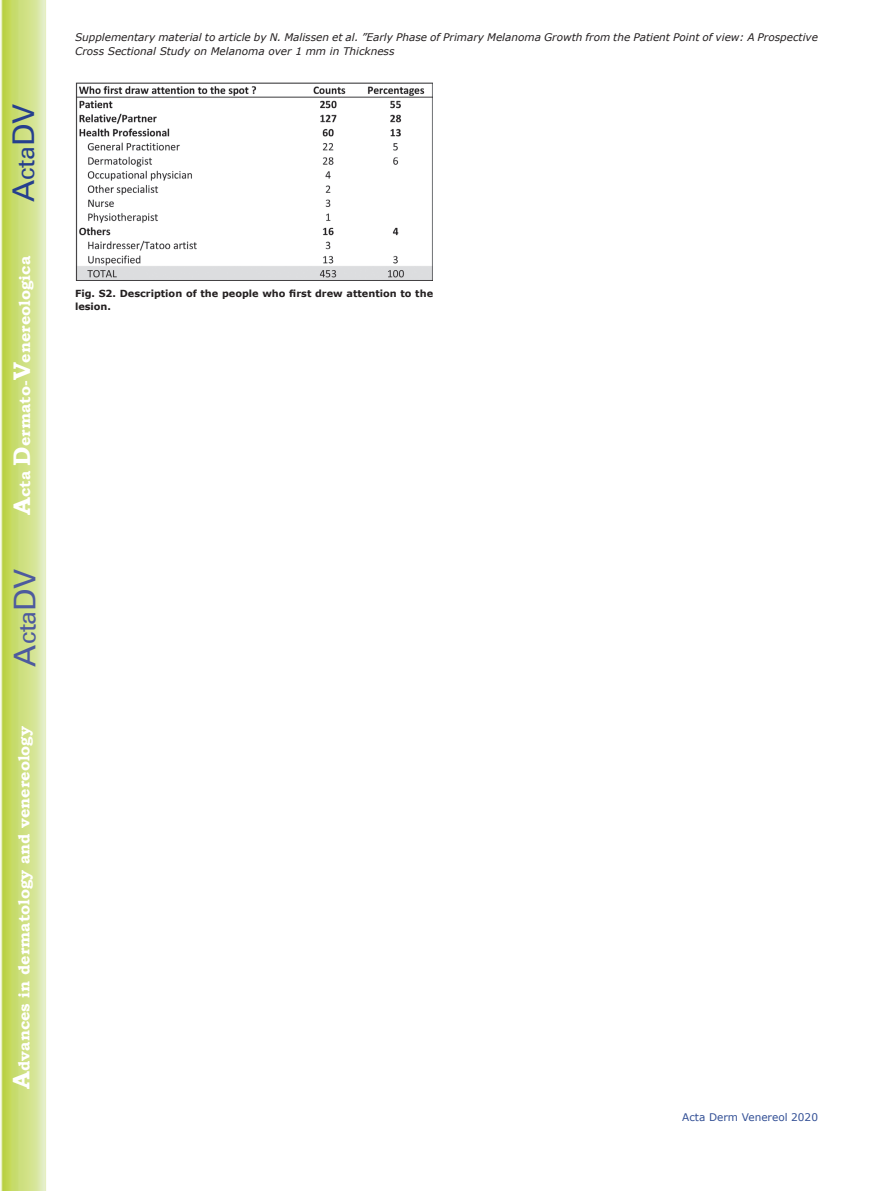
<style>
.page{position:relative;width:893px;height:1191px;background:#fff}
.page>*{position:absolute;margin:0;border:0;box-sizing:border-box;transform-origin:0 0}
.t1{font:30px "Univers";color:#4d5a9e}
.t2{font:30px "Univers";color:#253f8e}
.t3{font:700 15.75px "Bookman Old Style";color:#fff}
.t4{font:italic 10.5px/13.5px "Verdana";color:#231f20}
.t5{font:10.5px "Verdana";color:#324f95}
.t6{font:700 9.75px/13.5px "Verdana";color:#231f20}
.s1{font-size:24px}
</style>
<div class="page">
<svg style="left:1px;top:0;width:45px;height:1191px;background:#cfe084"></svg>
<img style="left:75px;top:83px;width:358px;height:198px">
<h1 class="t2" style="left:6px;top:202px;width:100px;rotate:-90deg">A<span class="s1">cta</span>DV</h1>
<h2 class="t3" style="left:15px;top:515px;width:260px;rotate:-90deg"><span class="s1">A</span>cta <span class="s1">D</span>ermato-<span class="s1">V</span>enereologica</h2>
<h1 class="t1" style="left:7px;top:666px;width:100px;rotate:-90deg">A<span class="s1">cta</span>DV</h1>
<h2 class="t3" style="left:15px;top:1088px;width:364px;rotate:-90deg"><span class="s1">A</span>dvances in dermatology and venereology</h2>
<p class="t4" style="left:75px;top:31px;width:744px">Supplementary material to article by N. Malissen et al. ”Early Phase of Primary Melanoma Growth from the Patient Point of view: A Prospective<br>Cross Sectional Study on Melanoma over 1 mm in Thickness</p>
<p class="t6" style="left:75px;top:287px;width:360px">Fig. S2. Description of the people who first drew attention to the lesion.</p>
<p class="t5" style="left:682px;top:1110px;width:137px">Acta Derm Venereol 2020</p>
</div>
